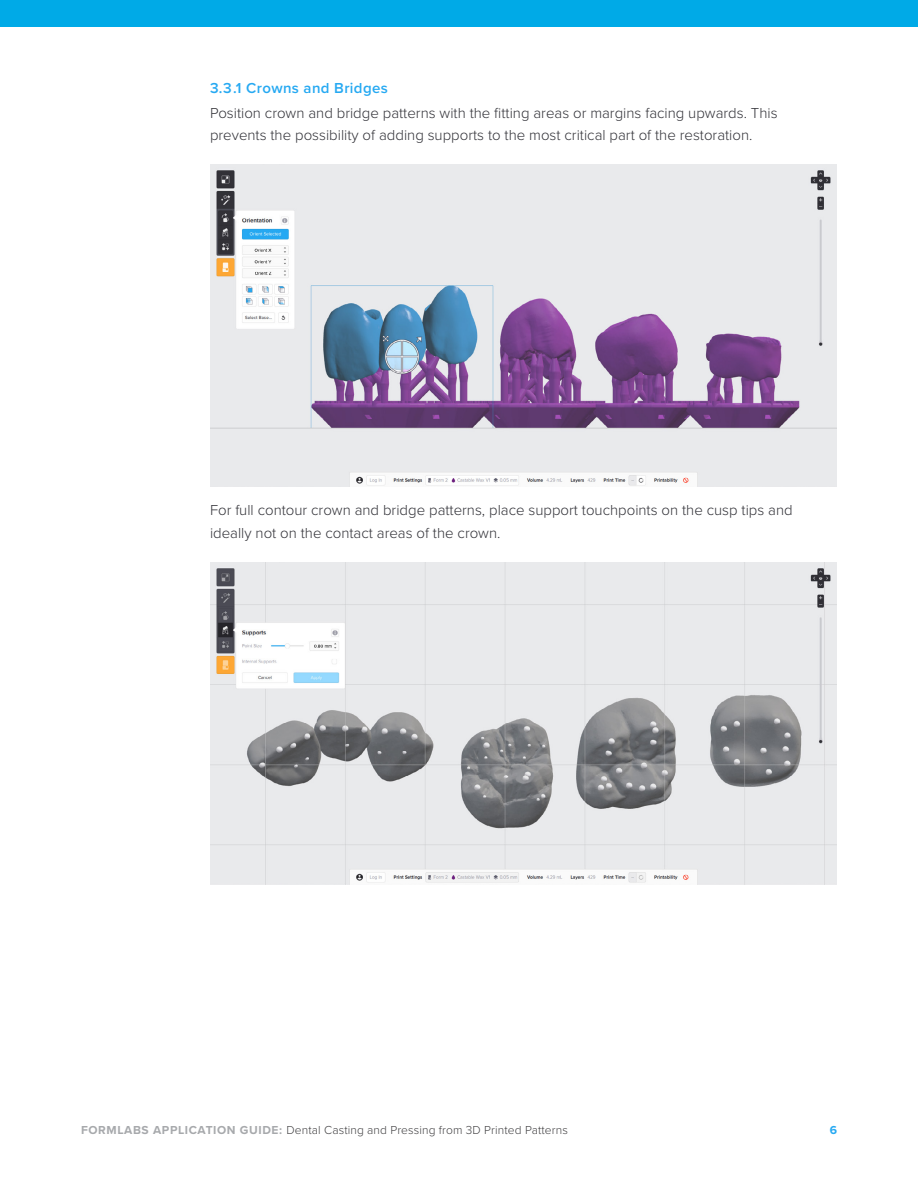
<style>
.page{position:relative;width:918px;height:1188px;background:#fff}
.page>*{position:absolute;margin:0;border:0;box-sizing:border-box;transform-origin:0 0}
.t1{font:300 15px/22.5px "Proxima Nova";color:#323238}
.t2{font:600 15px "Proxima Nova";letter-spacing:.025em;color:#26a9f2}
.t3{font:300 12px "Proxima Nova";letter-spacing:.01em;color:#414042}
.t4{font:700 12px "Proxima Nova";color:#26a9f2}
.s1{font-weight:700;color:#a7a9ac}
</style>
<div class="page">
<div style="left:0;top:0;width:918px;height:27px;background:#00aae7"></div>
<img style="left:210px;top:165px;width:627px;height:322px">
<img style="left:210px;top:562px;width:627px;height:322px">
<p class="t2" style="left:210px;top:77px;width:179px">3.3 .1 Crowns and Bridges</p>
<p class="t1" style="left:210px;top:101px;width:569px">Position crown and bridge patterns with the fitting areas or margins facing upwards. This prevents the possibility of adding supports to the most critical part of the restoration.</p>
<p class="t1" style="left:210px;top:498px;width:584px">For full contour crown and bridge patterns, place support touchpoints on the cusp tips and ideally not on the contact areas of the crown.</p>
<p class="t3" style="left:81px;top:1122px;width:488px"><span class="s1">FORMLABS APPLICATION GUIDE:</span> Dental Casting and Pressing from 3D Printed Patterns</p>
<p class="t4" style="left:830px;top:1122px;width:9px">6</p>
</div>
